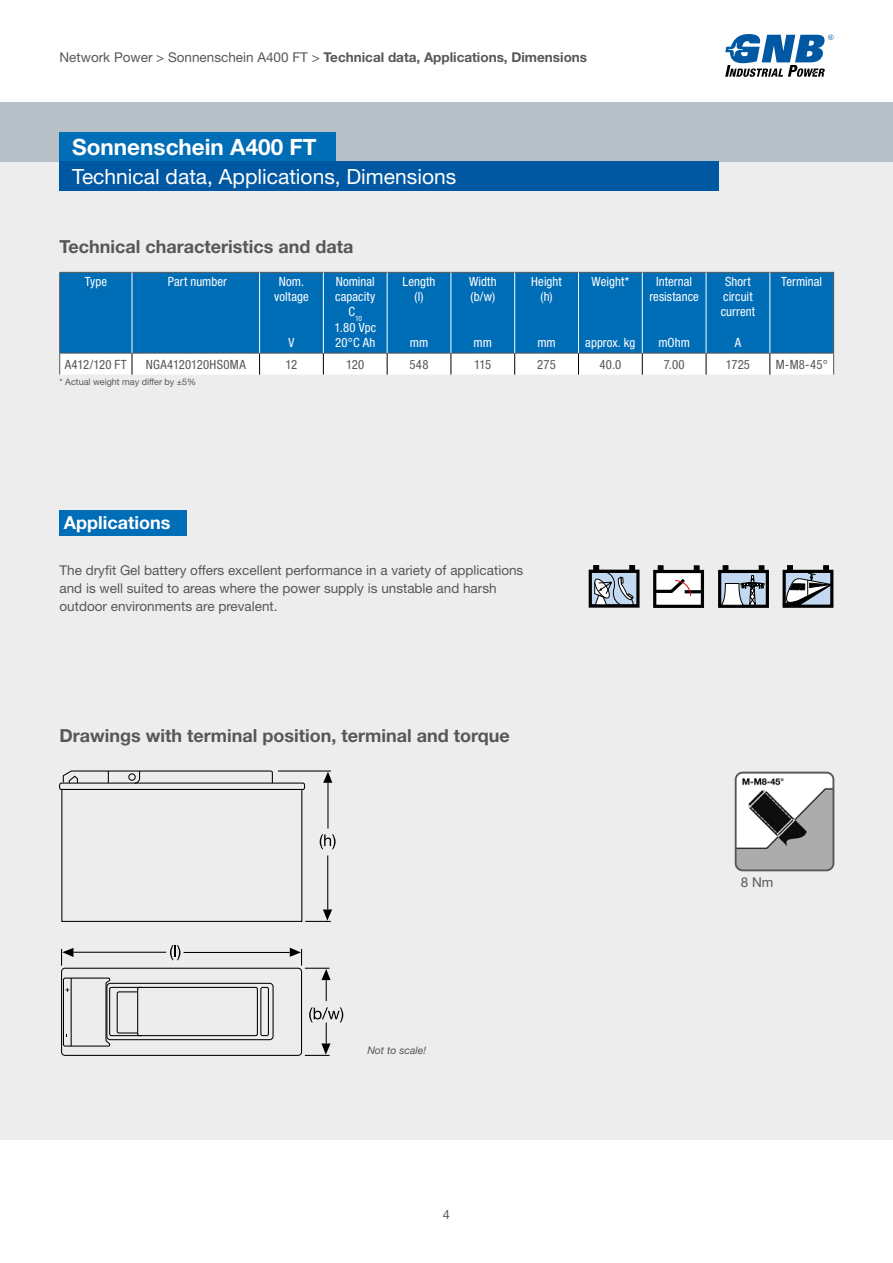
<style>
.page{position:relative;width:893px;height:1263px;background:#fff}
.page>*{position:absolute;margin:0;border:0;box-sizing:border-box;transform-origin:0 0}
.t1{font:700 22.5px "Helvetica Neue LT Std";color:#fff}
.t2{font:21px "Helvetica Neue LT Std";color:#fff}
.t3{font:700 18px "Helvetica Neue LT Std";color:#575756}
.t4{font:700 18px "Helvetica Neue LT Std";color:#fff}
.t5{font:13.5px/18px "Helvetica Neue LT Std";color:#575756}
.t6{font:700 13.5px "Helvetica Neue LT Std";color:#575756}
.t7{font:condensed 12.75px/15.3px "Helvetica Neue LT Std";letter-spacing:.005em;color:#fff;text-align:center}
.t8{font:condensed 12.75px "Helvetica Neue LT Std";letter-spacing:.02em;color:#575756}
.t9{font:condensed 12.75px "Helvetica Neue LT Std";color:#575756}
.t10{font:12.75px "Helvetica Neue LT Std";color:#575756}
.t11{font:italic 10.5px "Helvetica Neue LT Std";color:#575756}
.t12{font:9px "Helvetica Neue LT Std";color:#575756}
.t13{font:condensed 7.35px "Helvetica Neue LT Std";color:#fff}
.s1{font-weight:400}
</style>
<div class="page">
<div style="left:0;top:158px;width:893px;height:982px;background:#ededed"></div>
<div style="left:0;top:102px;width:893px;height:60px;background:#b6c0c6"></div>
<svg style="left:725px;top:34px;width:108px;height:43px"></svg>
<div style="left:60px;top:132px;width:276px;height:30px;background:#006db7"></div>
<div style="left:60px;top:162px;width:659px;height:29px;background:#0058a2"></div>
<div style="left:60px;top:510px;width:127px;height:26px;background:#006db7"></div>
<svg style="left:783px;top:570px;width:50px;height:38px"></svg>
<svg style="left:783px;top:566px;width:49px;height:41px;background:#7a8189"></svg>
<div style="left:653px;top:570px;width:51px;height:38px;background:#fff;border:3px solid #000"></div>
<svg style="left:653px;top:566px;width:51px;height:31px"></svg>
<div style="left:589px;top:570px;width:50px;height:38px;background:#c3d9f2;border:3px solid #000"></div>
<hr style="left:591px;top:571px;width:46px;height:2px;background:#000">
<hr style="left:590px;top:604px;width:47px;height:2px;background:#000">
<svg style="left:594px;top:566px;width:41px;height:41px"></svg>
<svg style="left:718px;top:570px;width:51px;height:38px"></svg>
<svg style="left:720px;top:566px;width:45px;height:40px;background:#96a0ab"></svg>
<div style="left:60px;top:273px;width:773px;height:80px;background:#006db7"></div>
<hr style="left:60px;top:272px;width:72px;height:1px;background:#575756">
<hr style="left:59px;top:273px;width:1px;height:80px;background:#575756">
<hr style="left:132px;top:272px;width:128px;height:1px;background:#575756">
<hr style="left:260px;top:272px;width:63px;height:1px;background:#575756">
<hr style="left:323px;top:272px;width:64px;height:1px;background:#575756">
<hr style="left:387px;top:272px;width:64px;height:1px;background:#575756">
<hr style="left:451px;top:272px;width:64px;height:1px;background:#575756">
<hr style="left:515px;top:272px;width:63px;height:1px;background:#575756">
<hr style="left:578px;top:272px;width:64px;height:1px;background:#575756">
<hr style="left:642px;top:272px;width:64px;height:1px;background:#575756">
<hr style="left:706px;top:272px;width:64px;height:1px;background:#575756">
<hr style="left:770px;top:272px;width:64px;height:1px;background:#575756">
<hr style="left:833px;top:273px;width:1px;height:80px;background:#575756">
<hr style="left:132px;top:273px;width:1px;height:80px;background:#fff">
<hr style="left:259px;top:273px;width:1px;height:80px;background:#fff">
<hr style="left:323px;top:273px;width:1px;height:80px;background:#fff">
<hr style="left:387px;top:273px;width:1px;height:80px;background:#fff">
<hr style="left:451px;top:273px;width:1px;height:80px;background:#fff">
<hr style="left:514px;top:273px;width:1px;height:80px;background:#fff">
<hr style="left:578px;top:273px;width:1px;height:80px;background:#fff">
<hr style="left:642px;top:273px;width:1px;height:80px;background:#fff">
<hr style="left:706px;top:273px;width:1px;height:80px;background:#fff">
<hr style="left:770px;top:273px;width:1px;height:80px;background:#fff">
<svg style="left:59px;top:353px;width:775px;height:22px;background:#f6f6f6"></svg>
<img style="left:736px;top:772px;width:97px;height:98px">
<div style="left:735px;top:772px;width:99px;height:99px;border:2px solid #575756;border-radius:7px"></div>
<div style="left:61px;top:789px;width:241px;height:133px;border:1px solid #000"></div>
<svg style="left:59px;top:770px;width:247px;height:20px"></svg>
<div style="left:128px;top:773px;width:8px;height:8px;border:1px solid #000;border-radius:50%"></div>
<hr style="left:327px;top:783px;width:1px;height:45px;background:#000">
<hr style="left:327px;top:855px;width:1px;height:54px;background:#000">
<svg style="left:323px;top:772px;width:9px;height:11px"></svg>
<svg style="left:320px;top:834px;width:16px;height:15px"></svg>
<hr style="left:278px;top:770px;width:53px;height:1px;background:#000">
<svg style="left:305px;top:909px;width:27px;height:13px"></svg>
<div style="left:61px;top:968px;width:241px;height:88px;border:1px solid #000;border-radius:3px"></div>
<div style="left:106px;top:983px;width:168px;height:57px;border:1px solid #000;border-radius:3px"></div>
<div style="left:260px;top:987px;width:9px;height:49px;border:1px solid #000;border-radius:2px"></div>
<div style="left:137px;top:987px;width:121px;height:49px;border:1px solid #000;border-radius:2px"></div>
<svg style="left:62px;top:977px;width:81px;height:70px"></svg>
<hr style="left:184px;top:952px;width:106px;height:1px;background:#000">
<svg style="left:290px;top:948px;width:41px;height:53px"></svg>
<hr style="left:73px;top:952px;width:93px;height:1px;background:#000">
<svg style="left:61px;top:948px;width:12px;height:17px"></svg>
<svg style="left:170px;top:945px;width:10px;height:15px"></svg>
<svg style="left:305px;top:1007px;width:38px;height:49px"></svg>
<p class="t6" style="left:60px;top:49px;width:529px"><span class="s1">Network Power &gt; Sonnenschein A400 FT &gt;</span> Technical data, Applications, Dimensions</p>
<h1 class="t1" style="left:72px;top:133px;width:246px">Sonnenschein A400 FT</h1>
<h2 class="t2" style="left:72px;top:164px;width:385px">Technical data, Applications, Dimensions</h2>
<h3 class="t3" style="left:60px;top:235px;width:295px">Technical characteristics and data</h3>
<p class="t7" style="left:85px;top:273px;width:24px">Type</p>
<p class="t7" style="left:168px;top:273px;width:61px">Part number</p>
<p class="t7" style="left:274px;top:273px;width:36px">Nom. voltage</p>
<p class="t7" style="left:288px;top:335px;width:7px">V</p>
<p class="t7" style="left:335px;top:273px;width:42px;text-align:left">Nominal capacity</p>
<p class="t13" style="left:348px;top:314px;width:15px"><sup>C</sup>10</p>
<p class="t7" style="left:334px;top:319px;width:43px;text-align:left">1.80 Vpc<br>20°C Ah</p>
<p class="t7" style="left:402px;top:273px;width:35px">Length (l)</p>
<p class="t7" style="left:410px;top:335px;width:20px">mm</p>
<p class="t7" style="left:469px;top:273px;width:29px;text-align:left">Width (b/w)</p>
<p class="t7" style="left:474px;top:335px;width:20px">mm</p>
<p class="t7" style="left:531px;top:273px;width:32px">Height (h)</p>
<p class="t7" style="left:537px;top:335px;width:20px">mm</p>
<p class="t7" style="left:592px;top:273px;width:39px">Weight*</p>
<p class="t7" style="left:585px;top:335px;width:52px">approx. kg</p>
<p class="t7" style="left:649px;top:273px;width:51px">Internal resistance</p>
<p class="t7" style="left:658px;top:335px;width:33px">mOhm</p>
<p class="t7" style="left:721px;top:273px;width:36px">Short circuit current</p>
<p class="t7" style="left:735px;top:335px;width:8px">A</p>
<p class="t7" style="left:781px;top:273px;width:42px">Terminal</p>
<p class="t9" style="left:65px;top:357px;width:63px">A412/120 FT</p>
<p class="t8" style="left:146px;top:357px;width:101px">NGA4120120HS0MA</p>
<p class="t8" style="left:286px;top:357px;width:13px">12</p>
<p class="t8" style="left:346px;top:357px;width:20px">120</p>
<p class="t8" style="left:409px;top:357px;width:21px">548</p>
<p class="t8" style="left:474px;top:357px;width:19px">115</p>
<p class="t8" style="left:537px;top:357px;width:20px">275</p>
<p class="t8" style="left:599px;top:357px;width:23px">40.0</p>
<p class="t8" style="left:664px;top:357px;width:22px">7.00</p>
<p class="t8" style="left:726px;top:357px;width:26px">1725</p>
<p class="t8" style="left:776px;top:357px;width:54px">M-M8-45°</p>
<p class="t12" style="left:60px;top:376px;width:138px">* Actual weight may differ by ±5%</p>
<h3 class="t4" style="left:64px;top:512px;width:108px">Applications</h3>
<p class="t5" style="left:60px;top:561px;width:465px">The dryfit Gel battery offers excellent performance in a variety of applications and is well suited to areas where the power supply is unstable and harsh outdoor environments are prevalent.</p>
<h3 class="t3" style="left:60px;top:724px;width:452px">Drawings with terminal position, terminal and torque</h3>
<p class="t11" style="left:367px;top:1044px;width:60px">Not to scale!</p>
<p class="t10" style="left:443px;top:1206px;width:9px">4</p>
<p class="t5" style="left:741px;top:873px;width:34px">8 Nm</p>
</div>
